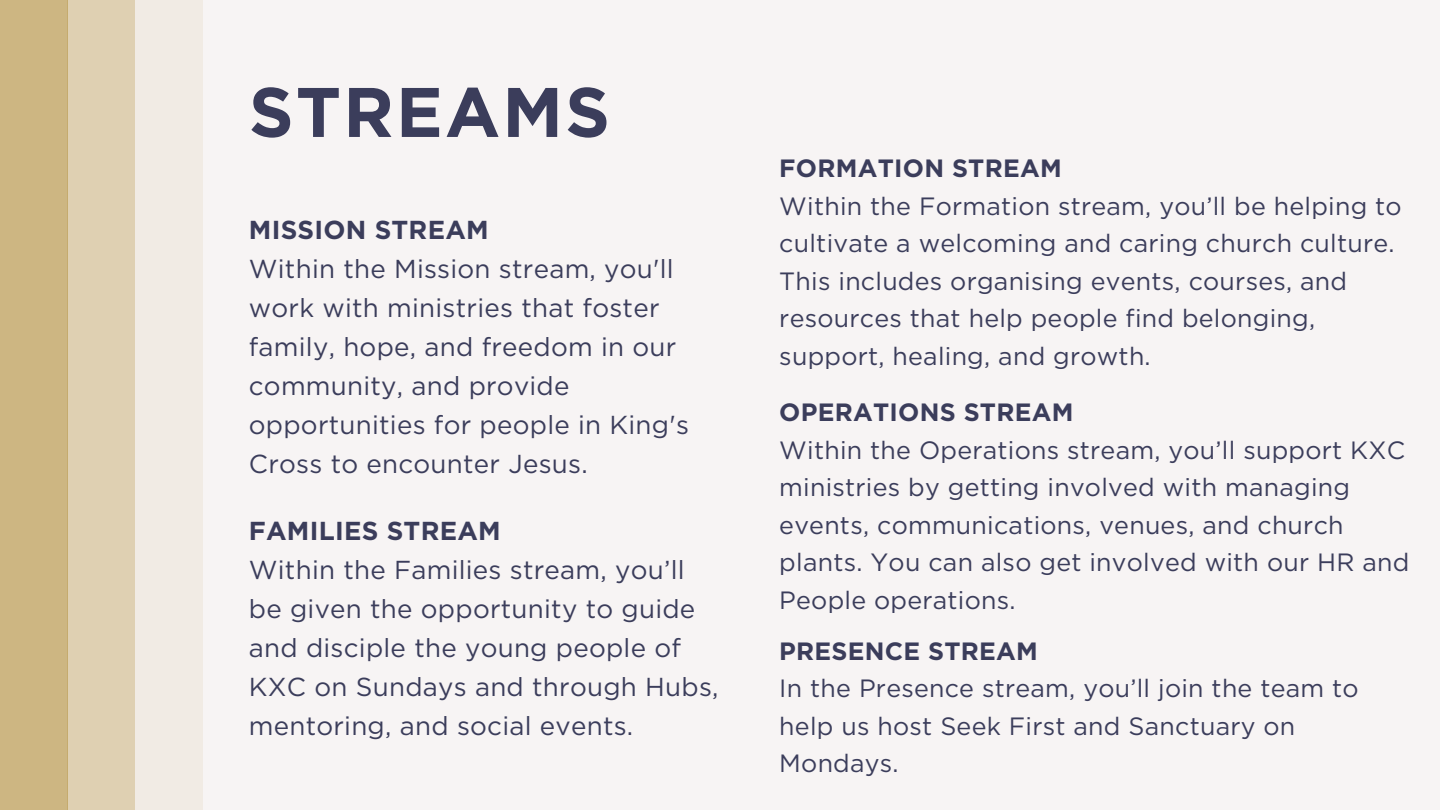
<style>
.page{position:relative;width:1440px;height:810px;background:#f7f4f4}
.page>*{position:absolute;margin:0;border:0;box-sizing:border-box;transform-origin:0 0}
.t1{font:700 70px "Gotham";letter-spacing:.03em;color:#3b3d5b}
.t2{font:26px/39px "Gotham";letter-spacing:.01em;color:#3b3d5b}
.t3{font:700 26px "Gotham";letter-spacing:.01em;color:#3b3d5b}
.t4{font:25px/37.5px "Gotham";letter-spacing:.01em;color:#3b3d5b}
.t5{font:700 25px "Gotham";letter-spacing:.01em;color:#3b3d5b}
</style>
<div class="page">
<div style="left:0;top:0;width:67px;height:810px;background:#cdb682"></div>
<div style="left:67px;top:0;width:68px;height:810px;background:#dfd0b2"></div>
<div style="left:135px;top:0;width:67px;height:810px;background:#f1ebe4"></div>
<p class="t1" style="left:249px;top:70px;width:363px">STREAMS</p>
<h1 class="t3" style="left:249px;top:214px;width:241px">MISSION STREAM</h1>
<p class="t2" style="left:249px;top:250px;width:442px">Within the Mission stream, you'll work with ministries that foster family, hope, and freedom in our community, and provide opportunities for people in King's<br>Cross to encounter Jesus.</p>
<p class="t3" style="left:249px;top:515px;width:253px">FAMILIES STREAM</p>
<p class="t2" style="left:249px;top:550px;width:471px">Within the Families stream, you’ll be given the opportunity to guide and disciple the young people of<br>KXC on Sundays and through Hubs, mentoring, and social events.</p>
<p class="t5" style="left:779px;top:153px;width:284px">FORMATION STREAM</p>
<p class="t4" style="left:779px;top:187px;width:624px">Within the Formation stream, you’ll be helping to cultivate a welcoming and caring church culture.<br>This includes organising events, courses, and resources that help people find belonging, support, healing, and growth.</p>
<p class="t5" style="left:779px;top:397px;width:296px">OPERATIONS STREAM</p>
<p class="t4" style="left:779px;top:431px;width:632px">Within the Operations stream, you’ll support KXC ministries by getting involved with managing events, communications, venues, and church plants. You can also get involved with our HR and People operations.</p>
<p class="t5" style="left:779px;top:636px;width:260px">PRESENCE STREAM</p>
<p class="t4" style="left:779px;top:669px;width:581px">In the Presence stream, you’ll join the team to help us host Seek First and Sanctuary on<br>Mondays.</p>
</div>
